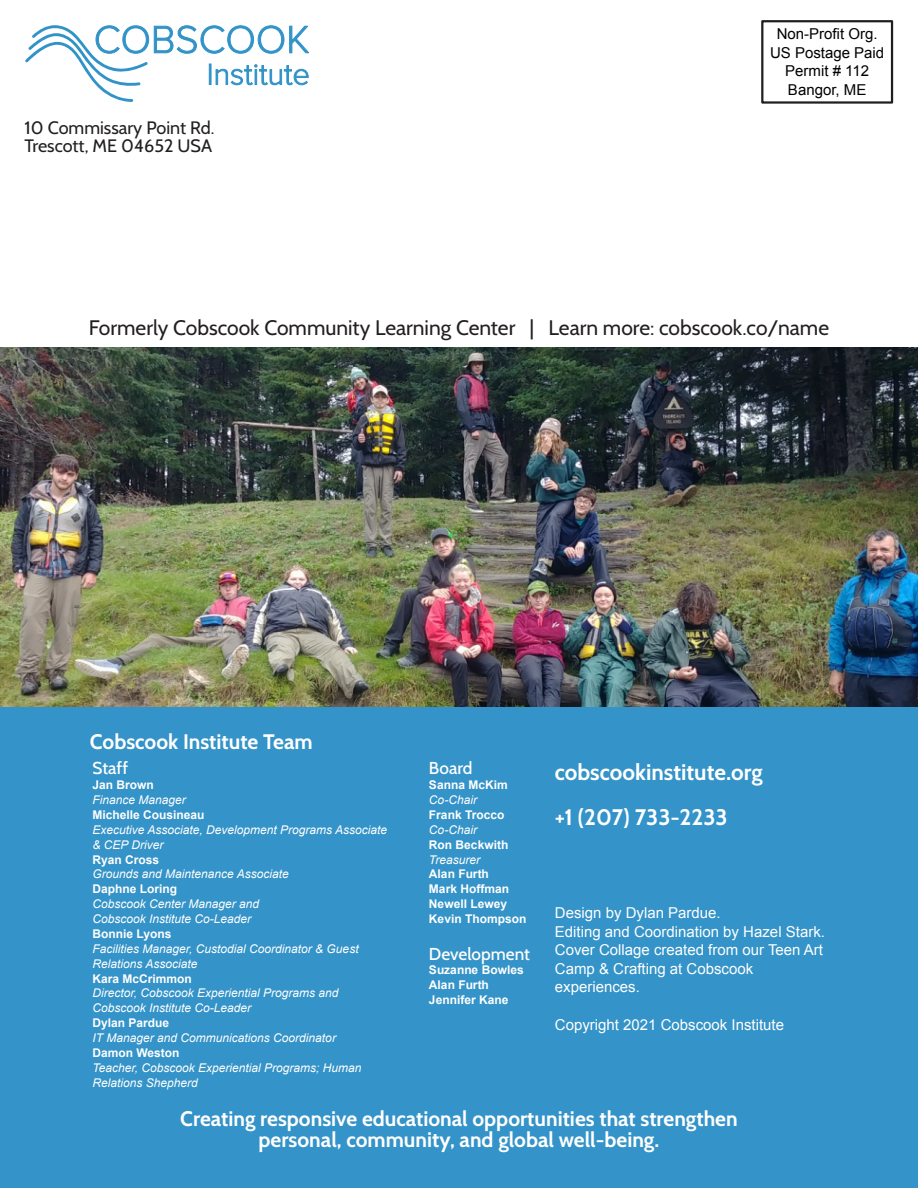
<style>
.page{position:relative;width:918px;height:1188px;background:#fff}
.page>*{position:absolute;margin:0;border:0;box-sizing:border-box;transform-origin:0 0}
.t1{font:700 22.5px/45px "Cabin";color:#fff}
.t2{font:700 21px/21px "Cabin";color:#fff;text-align:center}
.t3{font:21px "Cabin";color:#231f20}
.t4{font:18px/18px "Cabin";color:#231f20}
.t5{font:500 17.25px "Cabin";color:#fff}
.t6{font:15px/18.6px "Arial";color:#fff}
.t7{font:15px/18.6px "Arial";color:#000;text-align:center}
.t8{font:italic 12px/14.9px "Arial";color:#fff}
.t9{font:700 12px/14.9px "Arial";color:#fff}
</style>
<div class="page">
<div style="left:761px;top:20px;width:132px;height:84px;border:2px solid #231f20"></div>
<svg style="left:25px;top:25px;width:284px;height:77px"></svg>
<div style="left:0;top:707px;width:918px;height:481px;background:#3493c8"></div>
<img style="left:0;top:347px;width:918px;height:360px">
<h3 class="t4" style="left:25px;top:119px;width:191px">10 Commissary Point Rd.<br>Trescott, ME 04652 USA</h3>
<p class="t7" style="left:770px;top:26px;width:116px">Non-Profit Org.<br>US Postage Paid<br>Permit # 112<br>Bangor, ME</p>
<h2 class="t3" style="left:89px;top:315px;width:742px">Formerly Cobscook Community Learning Center | Learn more: cobscook.co/name</h2>
<h2 class="t2" style="left:90px;top:731px;width:224px">Cobscook Institute Team</h2>
<h3 class="t5" style="left:93px;top:758px;width:37px">Staff</h3>
<p class="t9" style="left:93px;top:779px;width:63px">Jan Brown</p>
<p class="t8" style="left:93px;top:794px;width:95px">Finance Manager</p>
<p class="t9" style="left:93px;top:808px;width:114px">Michelle Cousineau</p>
<p class="t8" style="left:93px;top:823px;width:296px">Executive Associate, Development Programs Associate &amp; CEP Driver</p>
<p class="t9" style="left:93px;top:853px;width:68px">Ryan Cross</p>
<p class="t8" style="left:93px;top:868px;width:198px">Grounds and Maintenance Associate</p>
<p class="t9" style="left:93px;top:883px;width:86px">Daphne Loring</p>
<p class="t8" style="left:93px;top:898px;width:168px">Cobscook Center Manager and<br>Cobscook Institute Co-Leader</p>
<p class="t9" style="left:93px;top:927px;width:80px">Bonnie Lyons</p>
<p class="t8" style="left:93px;top:942px;width:268px">Facilities Manager, Custodial Coordinator &amp; Guest<br>Relations Associate</p>
<p class="t9" style="left:93px;top:972px;width:101px">Kara McCrimmon</p>
<p class="t8" style="left:93px;top:987px;width:248px">Director, Cobscook Experiential Programs and<br>Cobscook Institute Co-Leader</p>
<p class="t9" style="left:93px;top:1017px;width:78px">Dylan Pardue</p>
<p class="t8" style="left:93px;top:1031px;width:245px">IT Manager and Communications Coordinator</p>
<p class="t9" style="left:93px;top:1046px;width:89px">Damon Weston</p>
<p class="t8" style="left:93px;top:1061px;width:271px">Teacher, Cobscook Experiential Programs; Human<br>Relations Shepherd</p>
<h3 class="t5" style="left:429px;top:758px;width:45px">Board</h3>
<p class="t9" style="left:429px;top:779px;width:80px">Sanna McKim</p>
<p class="t8" style="left:429px;top:794px;width:50px">Co-Chair</p>
<p class="t9" style="left:429px;top:808px;width:77px">Frank Trocco</p>
<p class="t8" style="left:429px;top:823px;width:50px">Co-Chair</p>
<p class="t9" style="left:429px;top:838px;width:81px">Ron Beckwith</p>
<p class="t8" style="left:429px;top:853px;width:53px">Treasurer</p>
<p class="t9" style="left:429px;top:868px;width:99px">Alan Furth<br>Mark Hoffman<br>Newell Lewey<br>Kevin Thompson</p>
<h3 class="t5" style="left:429px;top:943px;width:103px">Development</h3>
<p class="t9" style="left:429px;top:964px;width:96px">Suzanne Bowles<br>Alan Furth<br>Jennifer Kane</p>
<h1 class="t1" style="left:555px;top:749px;width:209px">cobscookinstitute.org +1 (207) 733-2233</h1>
<p class="t6" style="left:555px;top:905px;width:272px">Design by Dylan Pardue.<br>Editing and Coordination by Hazel Stark.<br>Cover Collage created from our Teen Art<br>Camp &amp; Crafting at Cobscook experiences.</p>
<p class="t6" style="left:555px;top:1016px;width:231px">Copyright 2021 Cobscook Institute</p>
<h2 class="t2" style="left:180px;top:1108px;width:559px">Creating responsive educational opportunities that strengthen personal, community, and global well-being.</h2>
</div>
